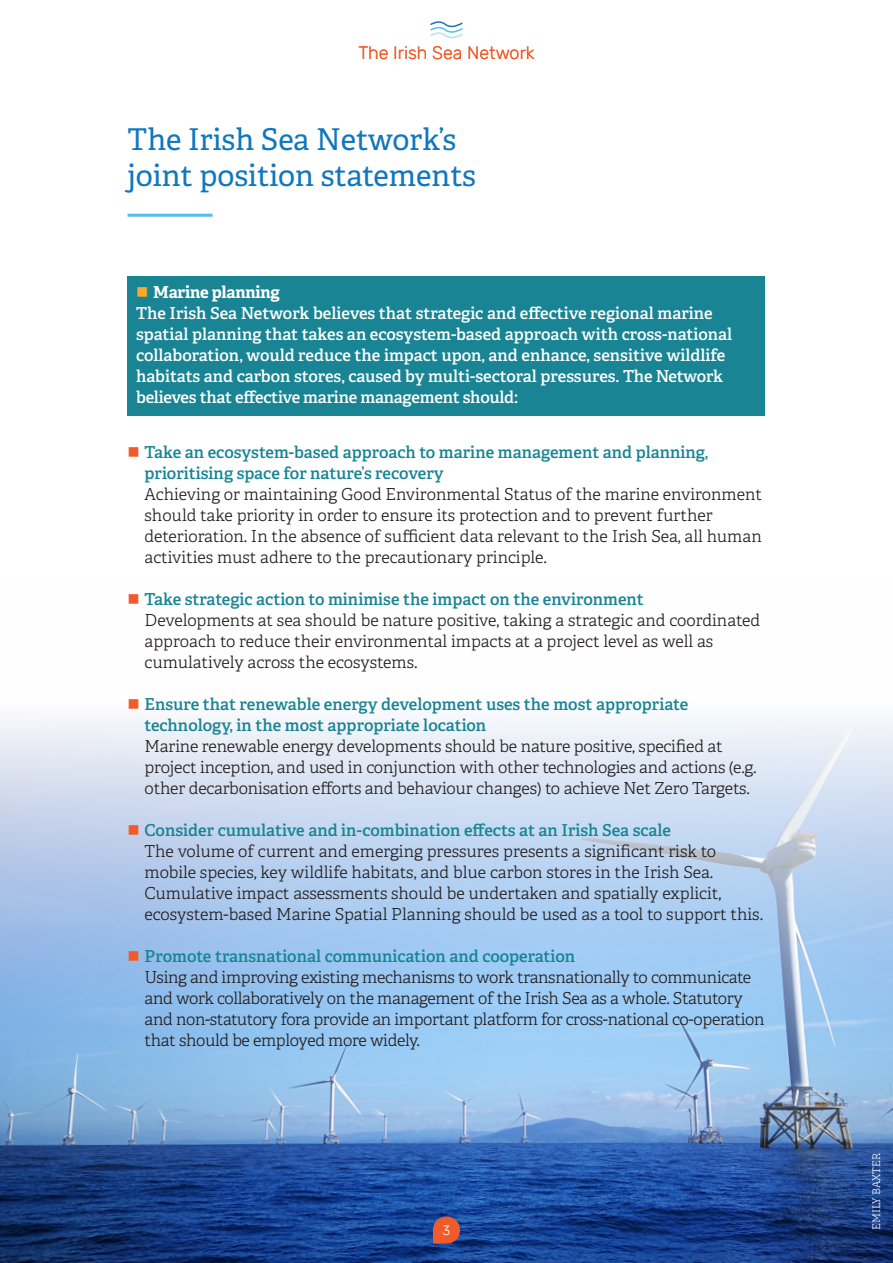
<style>
.page{position:relative;width:893px;height:1263px;background:#fff}
.page>*{position:absolute;margin:0;border:0;box-sizing:border-box;transform-origin:0 0}
.t1{font:30px/36px "Adelle";color:#1077be}
.t2{font:300 18px "Rubik";color:#f15b2a}
.t3{font:300 16.5px/21px "Adelle";letter-spacing:-.01em;color:#231f20}
.t4{font:600 16.5px/21px "Adelle";color:#188494}
.t5{font:600 16.5px/21px "Adelle";color:#fff}
.t6{font:700 16.5px "Adelle";letter-spacing:-.015em;color:#fff}
.t7{font:300 13.5px "Rubik";color:#fff}
.t8{font:300 10.5px "Adelle";color:#fff}
.s1{color:#faa92c}
.s2{color:#f15b2a}
</style>
<div class="page">
<svg style="left:430px;top:21px;width:33px;height:18px"></svg>
<img style="left:0;top:718px;width:893px;height:545px">
<svg style="left:433px;top:1216px;width:27px;height:27px"></svg>
<hr style="left:128px;top:214px;width:85px;height:3px;background:#55bfeb">
<div style="left:128px;top:276px;width:637px;height:139px;background:#188494"></div>
<p class="t2" style="left:358px;top:43px;width:178px">The Irish Sea Network</p>
<p class="t1" style="left:128px;top:120px;width:350px">The Irish Sea Network’s joint position statements</p>
<p class="t6" style="left:136px;top:280px;width:145px"><span class="s1">■</span> Marine planning</p>
<p class="t5" style="left:136px;top:302px;width:598px">The Irish Sea Network believes that strategic and effective regional marine spatial planning that takes an ecosystem-based approach with cross-national collaboration, would reduce the impact upon, and enhance, sensitive wildlife habitats and carbon stores, caused by multi-sectoral pressures. The Network believes that effective marine management should:</p>
<p class="t4" style="left:145px;top:441px;width:565px;text-indent:-17px"><span class="s2">■</span> Take an ecosystem-based approach to marine management and planning, prioritising space for nature’s recovery</p>
<p class="t3" style="left:145px;top:483px;width:619px">Achieving or maintaining Good Environmental Status of the marine environment should take priority in order to ensure its protection and to prevent further deterioration. In the absence of sufficient data relevant to the Irish Sea, all human activities must adhere to the precautionary principle.</p>
<p class="t4" style="left:128px;top:588px;width:518px"><span class="s2">■</span> Take strategic action to minimise the impact on the environment</p>
<p class="t3" style="left:145px;top:609px;width:617px">Developments at sea should be nature positive, taking a strategic and coordinated approach to reduce their environmental impacts at a project level as well as cumulatively across the ecosystems.</p>
<p class="t4" style="left:145px;top:693px;width:545px;text-indent:-17px"><span class="s2">■</span> Ensure that renewable energy development uses the most appropriate technology, in the most appropriate location</p>
<p class="t3" style="left:145px;top:735px;width:613px">Marine renewable energy developments should be nature positive, specified at project inception, and used in conjunction with other technologies and actions (e.g. other decarbonisation efforts and behaviour changes) to achieve Net Zero Targets.</p>
<p class="t4" style="left:128px;top:819px;width:545px"><span class="s2">■</span> Consider cumulative and in-combination effects at an Irish Sea scale</p>
<p class="t3" style="left:145px;top:840px;width:620px">The volume of current and emerging pressures presents a significant risk to mobile species, key wildlife habitats, and blue carbon stores in the Irish Sea.<br>Cumulative impact assessments should be undertaken and spatially explicit, ecosystem-based Marine Spatial Planning should be used as a tool to support this.</p>
<p class="t4" style="left:128px;top:945px;width:449px"><span class="s2">■</span> Promote transnational communication and cooperation</p>
<p class="t3" style="left:145px;top:966px;width:621px">Using and improving existing mechanisms to work transnationally to communicate and work collaboratively on the management of the Irish Sea as a whole. Statutory and non-statutory fora provide an important platform for cross-national co-operation that should be employed more widely.</p>
<p class="t7" style="left:443px;top:1222px;width:9px">3</p>
<p class="t8" style="left:869px;top:1230px;width:78px;rotate:-90deg">EMILY BAXTER</p>
</div>
